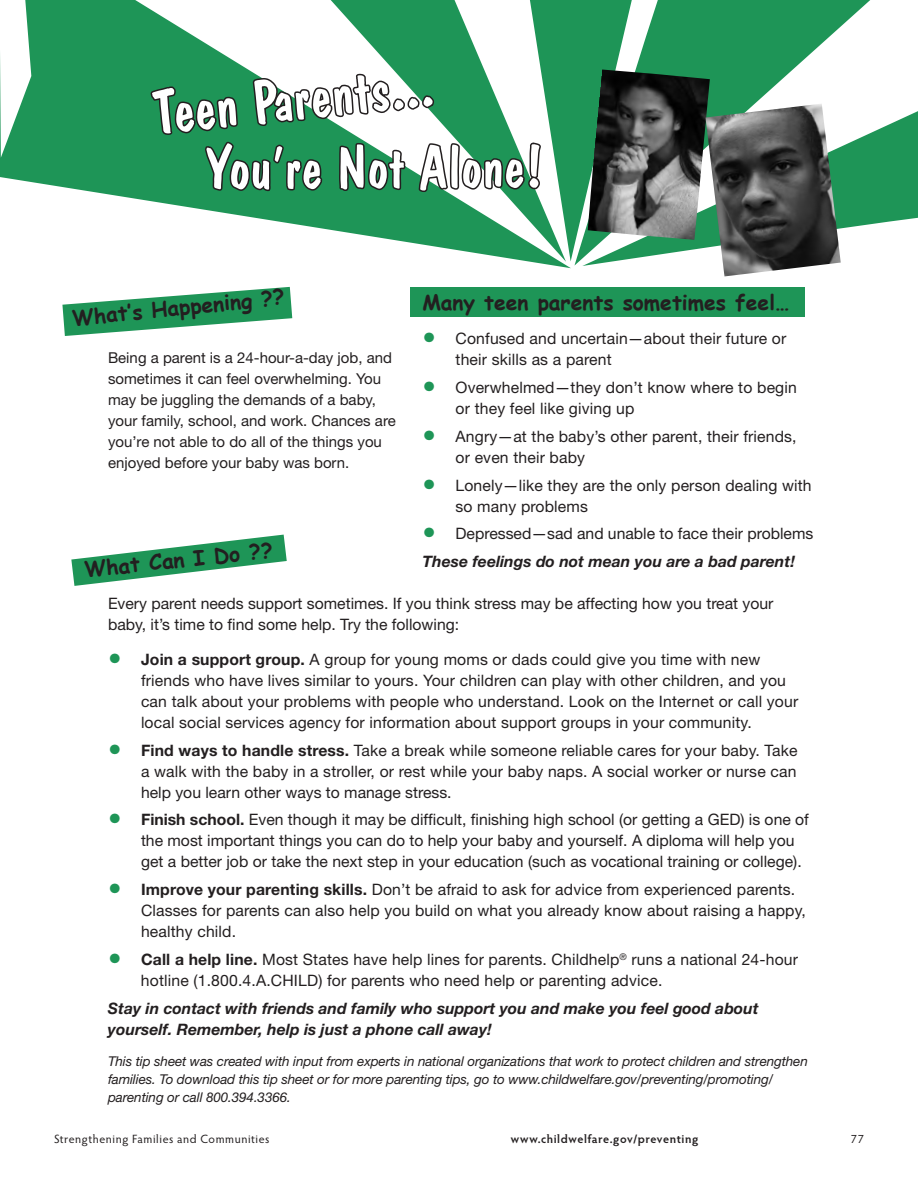
<style>
.page{position:relative;width:918px;height:1188px;background:#fff}
.page>*{position:absolute;margin:0;border:0;box-sizing:border-box;transform-origin:0 0}
.t1{font:61.5px "Dom Casual BT";color:#fff}
.t2{font:60px "Dom Casual BT";letter-spacing:-.005em;color:#fff}
.t3{font:27px "Helvetica Neue";color:#1e9557}
.t4{font:700 21px "Comic Sans MS";color:#231f20}
.t5{font:15.75px/21px "Helvetica Neue";letter-spacing:.01em;color:#231f20}
.t6{font:italic 700 15.75px/21px "Helvetica Neue";color:#231f20}
.t7{font:15px/21px "Helvetica Neue";color:#231f20}
.t8{font:italic 13.5px/18px "Helvetica Neue";letter-spacing:-.01em;color:#231f20}
.t9{font:12px "Hypatia Sans Pro";letter-spacing:.05em;color:#231f20}
.t10{font:600 12px "Hypatia Sans Pro";letter-spacing:.05em;color:#231f20}
.s1{font-size:27px;color:#1e9557}
.s2{font-weight:700;font-style:italic}
.s3{font-weight:700;font-size:27px;color:#1e9557}
.s4{font-weight:700}
</style>
<div class="page">
<div style="left:410px;top:287px;width:395px;height:29px;background:#1e9557"></div>
<svg style="left:71px;top:535px;width:216px;height:51px"></svg>
<svg style="left:62px;top:287px;width:230px;height:49px"></svg>
<svg style="left:0;top:0;width:571px;height:268px;fill:#1e9557"></svg>
<svg style="left:243px;top:254px;width:323px;height:8px"></svg>
<svg style="left:499px;top:0;width:75px;height:261px;fill:#1e9557"></svg>
<svg style="left:574px;top:0;width:296px;height:266px;background:#35a068"></svg>
<svg style="left:582px;top:9px;width:336px;height:257px;fill:#1e9557"></svg>
<svg style="left:148px;top:0;width:394px;height:254px"></svg>
<img style="left:588px;top:70px;width:122px;height:170px">
<img style="left:705px;top:104px;width:136px;height:172px">
<svg style="left:0;top:0;width:31px;height:158px"></svg>
<p class="t1" style="left:149px;top:76px;width:284px;rotate:-6deg">Teen Parents...</p>
<p class="t2" style="left:206px;top:131px;width:339px">You’re Not Alone!</p>
<p class="t4" style="left:71px;top:303px;width:215px;rotate:-6deg">What’s Happening ??</p>
<p class="t4" style="left:422px;top:287px;width:368px">Many teen parents sometimes feel…</p>
<p class="t5" style="left:423px;top:328px;width:365px"><span class="s1">•</span> Confused and uncertain—about their future or</p>
<p class="t7" style="left:108px;top:347px;width:285px">Being a parent is a 24-hour-a-day job, and</p>
<p class="t5" style="left:456px;top:349px;width:158px">their skills as a parent</p>
<p class="t7" style="left:108px;top:368px;width:275px">sometimes it can feel overwhelming. You may be juggling the demands of a baby,</p>
<p class="t5" style="left:456px;top:377px;width:343px;text-indent:-33px"><span class="s1">•</span> Overwhelmed—they don’t know where to begin or they feel like giving up</p>
<p class="t7" style="left:108px;top:410px;width:289px">your family, school, and work. Chances are</p>
<p class="t5" style="left:423px;top:426px;width:376px"><span class="s1">•</span> Angry—at the baby’s other parent, their friends,</p>
<p class="t7" style="left:108px;top:431px;width:275px">you’re not able to do all of the things you enjoyed before your baby was born.</p>
<p class="t5" style="left:456px;top:447px;width:131px">or even their baby</p>
<p class="t5" style="left:456px;top:474px;width:358px;text-indent:-33px"><span class="s1">•</span> Lonely—like they are the only person dealing with so many problems</p>
<p class="t3" style="left:423px;top:517px;width:15px">•</p>
<p class="t5" style="left:423px;top:520px;width:392px;line-height:27.8px;text-indent:33px">Depressed—sad and unable to face their problems<br><span class="s2">These feelings do not mean you are a bad parent!</span></p>
<p class="t5" style="left:108px;top:593px;width:667px">Every parent needs support sometimes. If you think stress may be affecting how you treat your baby, it’s time to find some help. Try the following:</p>
<p class="t5" style="left:141px;top:649px;width:659px;text-indent:-33px"><span class="s3">•</span> <span class="s4">Join a support group.</span> A group for young moms or dads could give you time with new friends who have lives similar to yours. Your children can play with other children, and you can talk about your problems with people who understand. Look on the Internet or call your local social services agency for information about support groups in your community.</p>
<p class="t5" style="left:141px;top:739px;width:658px;text-align:justify;text-indent:-33px"><span class="s3">•</span> <span class="s4">Find ways to handle stress.</span> Take a break while someone reliable cares for your baby. Take a walk with the baby in a stroller, or rest while your baby naps. A social worker or nurse can help you learn other ways to manage stress.</p>
<p class="t5" style="left:141px;top:809px;width:669px;text-indent:-33px"><span class="s3">•</span> <span class="s4">Finish school.</span> Even though it may be difficult, finishing high school (or getting a GED) is one of the most important things you can do to help your baby and yourself. A diploma will help you get a better job or take the next step in your education (such as vocational training or college).</p>
<p class="t5" style="left:141px;top:879px;width:666px;text-indent:-33px"><span class="s3">•</span> <span class="s4">Improve your parenting skills.</span> Don’t be afraid to ask for advice from experienced parents.<br>Classes for parents can also help you build on what you already know about raising a happy, healthy child.</p>
<p class="t5" style="left:141px;top:949px;width:659px;text-indent:-33px"><span class="s3">•</span> <span class="s4">Call a help line.</span> Most States have help lines for parents. Childhelp<sup>®</sup> runs a national 24-hour hotline (1.800.4.A.CHILD) for parents who need help or parenting advice.</p>
<p class="t6" style="left:108px;top:997px;width:652px">Stay in contact with friends and family who support you and make you feel good about yourself. Remember, help is just a phone call away!</p>
<p class="t8" style="left:108px;top:1052px;width:701px">This tip sheet was created with input from experts in national organizations that work to protect children and strengthen families. To download this tip sheet or for more parenting tips, go to www.childwelfare.gov/preventing/promoting/ parenting or call 800.394.3366.</p>
<p class="t4" style="left:83px;top:554px;width:191px;rotate:-6deg">What Can I Do ??</p>
<p class="t9" style="left:54px;top:1131px;width:217px">Strengthening Families and Communities</p>
<p class="t10" style="left:511px;top:1130px;width:189px">www.childwelfare.gov/preventing</p>
<p class="t9" style="left:851px;top:1131px;width:15px">77</p>
</div>
